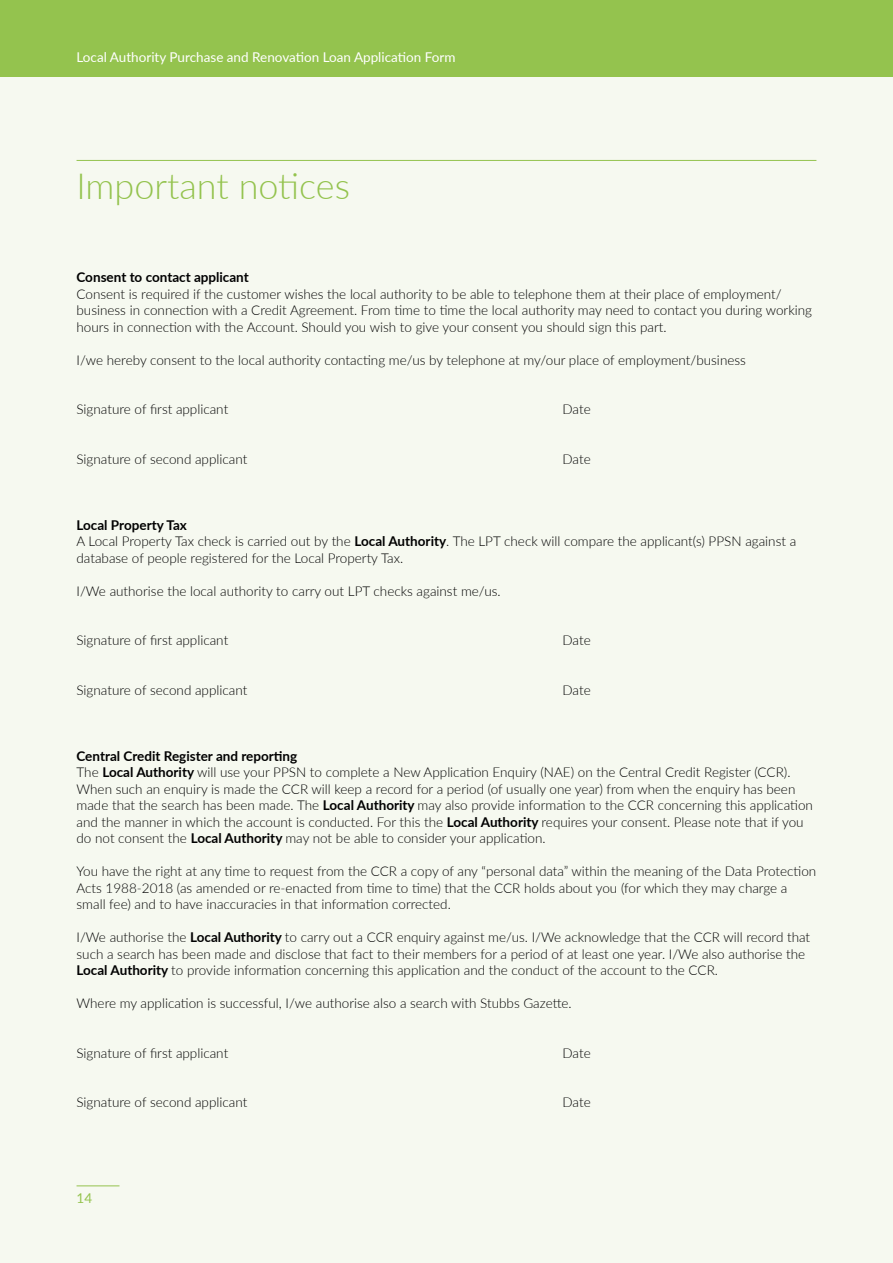
<style>
.page{position:relative;width:893px;height:1263px;background:#f6f9f0}
.page>*{position:absolute;margin:0;border:0;box-sizing:border-box;transform-origin:0 0}
.HA_AR19_H2{font:300 36px "Lato";color:#94c34e}
.HA_AR19_Body{font:300 13.5px/16.5px "Lato";color:#000}
.HA_AR19_Body-2{font:700 13.5px "Lato";color:#000}
.t1{font:13.5px "Lato";color:#fff}
.t2{font:13.5px "Lato";color:#94c34e}
.s1{font-weight:700}
</style>
<div class="page">
<hr style="left:77px;top:160px;width:739px;height:1px;background:#94c34e">
<div style="left:0;top:0;width:893px;height:77px;background:#94c34e"></div>
<hr style="left:77px;top:1185px;width:42px;height:1px;background:#94c34e">
<p class="t1" style="left:77px;top:47px;width:380px">Local Authority Purchase and Renovation Loan Application Form</p>
<p class="HA_AR19_H2" style="left:77px;top:161px;width:275px">Important notices</p>
<p class="HA_AR19_Body-2" style="left:77px;top:267px;width:174px">Consent to contact applicant</p>
<p class="HA_AR19_Body" style="left:77px;top:285px;width:737px">Consent is required if the customer wishes the local authority to be able to telephone them at their place of employment/ business in connection with a Credit Agreement. From time to time the local authority may need to contact you during working hours in connection with the Account. Should you wish to give your consent you should sign this part.</p>
<p class="HA_AR19_Body" style="left:77px;top:351px;width:671px">I/we hereby consent to the local authority contacting me/us by telephone at my/our place of employment/business</p>
<p class="HA_AR19_Body" style="left:77px;top:401px;width:153px">Signature of first applicant</p>
<p class="HA_AR19_Body" style="left:563px;top:401px;width:30px">Date</p>
<p class="HA_AR19_Body" style="left:77px;top:450px;width:172px">Signature of second applicant</p>
<p class="HA_AR19_Body" style="left:563px;top:450px;width:30px">Date</p>
<p class="HA_AR19_Body-2" style="left:77px;top:515px;width:112px">Local Property Tax</p>
<p class="HA_AR19_Body" style="left:77px;top:533px;width:721px">A Local Property Tax check is carried out by the <span class="s1">Local Authority</span>. The LPT check will compare the applicant(s) PPSN against a database of people registered for the Local Property Tax.</p>
<p class="HA_AR19_Body" style="left:77px;top:582px;width:426px">I/We authorise the local authority to carry out LPT checks against me/us.</p>
<p class="HA_AR19_Body" style="left:77px;top:632px;width:153px">Signature of first applicant</p>
<p class="HA_AR19_Body" style="left:563px;top:632px;width:30px">Date</p>
<p class="HA_AR19_Body" style="left:77px;top:681px;width:172px">Signature of second applicant</p>
<p class="HA_AR19_Body" style="left:563px;top:681px;width:30px">Date</p>
<p class="HA_AR19_Body-2" style="left:77px;top:746px;width:222px">Central Credit Register and reporting</p>
<p class="HA_AR19_Body" style="left:77px;top:764px;width:738px">The <span class="s1">Local Authority</span> will use your PPSN to complete a New Application Enquiry (NAE) on the Central Credit Register (CCR).<br>When such an enquiry is made the CCR will keep a record for a period (of usually one year) from when the enquiry has been made that the search has been made. The <span class="s1">Local Authority</span> may also provide information to the CCR concerning this application and the manner in which the account is conducted. For this the <span class="s1">Local Authority</span> requires your consent. Please note that if you do not consent the <span class="s1">Local Authority</span> may not be able to consider your application.</p>
<p class="HA_AR19_Body" style="left:77px;top:863px;width:741px">You have the right at any time to request from the CCR a copy of any “personal data” within the meaning of the Data Protection<br>Acts 1988-2018 (as amended or re-enacted from time to time) that the CCR holds about you (for which they may charge a small fee) and to have inaccuracies in that information corrected.</p>
<p class="HA_AR19_Body" style="left:77px;top:929px;width:735px">I/We authorise the <span class="s1">Local Authority</span> to carry out a CCR enquiry against me/us. I/We acknowledge that the CCR will record that such a search has been made and disclose that fact to their members for a period of at least one year. I/We also authorise the<br><span class="s1">Local Authority</span> to provide information concerning this application and the conduct of the account to the CCR.</p>
<p class="HA_AR19_Body" style="left:77px;top:995px;width:497px">Where my application is successful, I/we authorise also a search with Stubbs Gazette.</p>
<p class="HA_AR19_Body" style="left:77px;top:1044px;width:153px">Signature of first applicant</p>
<p class="HA_AR19_Body" style="left:563px;top:1044px;width:30px">Date</p>
<p class="HA_AR19_Body" style="left:77px;top:1094px;width:172px">Signature of second applicant</p>
<p class="HA_AR19_Body" style="left:563px;top:1094px;width:30px">Date</p>
<p class="t2" style="left:77px;top:1189px;width:17px">14</p>
</div>
